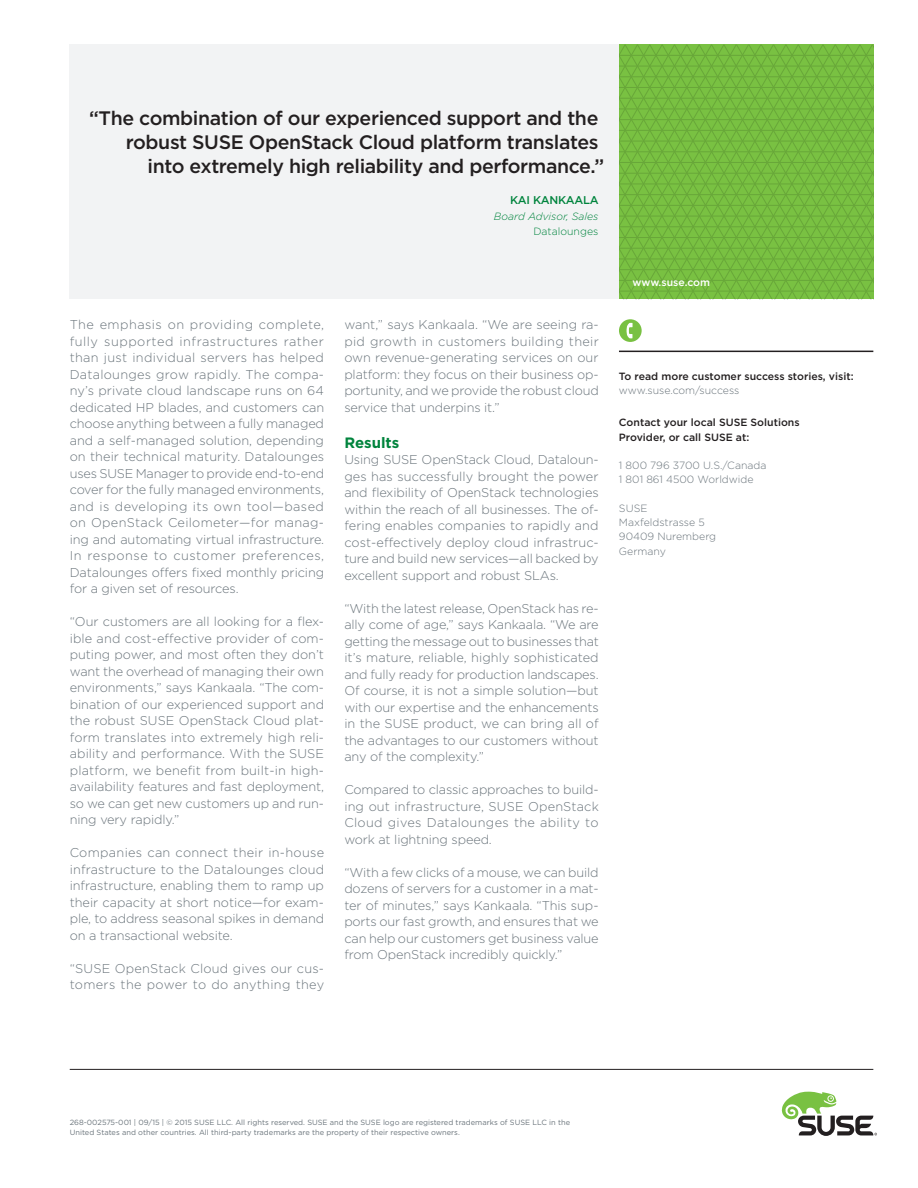
<style>
.page{position:relative;width:918px;height:1188px;background:#fff}
.page>*{position:absolute;margin:0;border:0;box-sizing:border-box;transform-origin:0 0}
.intro1_bold_13_16{font:500 19.5px/24px "Gotham";letter-spacing:-.02em;color:#231f20;text-align:right}
.subhead_10_13-green{font:700 15px "Gotham";color:#00843d}
.body1{font:300 12.75px/16.5px "Gotham";letter-spacing:-.01em;color:#6a747b;text-align:justify}
.body1-2{font:300 12.75px/16.5px "Gotham";letter-spacing:.015em;color:#6a747b}
.quote_attribution_bo{font:500 11.25px "Gotham";letter-spacing:-.02em;color:#00843d}
.caption_7_9_5{font:300 10.5px "Gotham";color:#6a747b}
.caption_7_9_5_bold{font:500 10.5px/14.2px "Gotham";color:#231f20}
.caption_7pt-italics{font:italic 300 10.5px "Gotham";color:#00843d}
.caption_7pt_bold{font:500 10.5px "Gotham";color:#fff}
.caption_7pt{font:300 10.5px "Gotham";color:#00843d}
.mousetype_legal{font:7.5px/10.5px "Gotham";color:#6a747b}
</style>
<div class="page">
<svg style="left:619px;top:45px;width:254px;height:254px;background:#75bb3f"></svg>
<hr style="left:619px;top:55px;width:254px;height:1px;background:#dcdddf">
<hr style="left:619px;top:66px;width:254px;height:1px;background:#dcdddf">
<hr style="left:619px;top:76px;width:254px;height:1px;background:#dcdddf">
<hr style="left:619px;top:87px;width:254px;height:1px;background:#dcdddf">
<hr style="left:619px;top:98px;width:254px;height:1px;background:#dcdddf">
<hr style="left:619px;top:109px;width:254px;height:1px;background:#dcdddf">
<hr style="left:619px;top:119px;width:254px;height:1px;background:#dcdddf">
<hr style="left:619px;top:130px;width:254px;height:1px;background:#dcdddf">
<hr style="left:619px;top:141px;width:254px;height:1px;background:#dcdddf">
<hr style="left:619px;top:151px;width:254px;height:1px;background:#dcdddf">
<hr style="left:619px;top:162px;width:254px;height:1px;background:#dcdddf">
<hr style="left:619px;top:184px;width:254px;height:1px;background:#dcdddf">
<hr style="left:619px;top:173px;width:254px;height:1px;background:#dcdddf">
<hr style="left:619px;top:194px;width:254px;height:1px;background:#dcdddf">
<hr style="left:619px;top:205px;width:254px;height:1px;background:#dcdddf">
<hr style="left:619px;top:216px;width:254px;height:1px;background:#dcdddf">
<hr style="left:619px;top:226px;width:254px;height:1px;background:#dcdddf">
<hr style="left:619px;top:248px;width:254px;height:1px;background:#dcdddf">
<hr style="left:619px;top:259px;width:254px;height:1px;background:#dcdddf">
<hr style="left:619px;top:269px;width:254px;height:1px;background:#dcdddf">
<hr style="left:619px;top:280px;width:254px;height:1px;background:#dcdddf">
<hr style="left:619px;top:291px;width:254px;height:1px;background:#dcdddf">
<hr style="left:619px;top:237px;width:254px;height:1px;background:#dcdddf">
<div style="left:70px;top:45px;width:549px;height:254px;background:#f2f3f4"></div>
<hr style="left:70px;top:1069px;width:803px;height:1px;background:#231f20">
<hr style="left:619px;top:351px;width:254px;height:1px;background:#231f20">
<div style="left:619px;top:319px;width:23px;height:23px;background:#79c142;border-radius:50%"></div>
<svg style="left:627px;top:323px;width:6px;height:15px"></svg>
<svg style="left:782px;top:1091px;width:95px;height:45px"></svg>
<p class="intro1_bold_13_16" style="left:89px;top:106px;width:517px">“The combination of our experienced support and the robust SUSE OpenStack Cloud platform translates<br>into extremely high reliability and performance.”</p>
<p class="quote_attribution_bo" style="left:510px;top:194px;width:90px">KAI KANKAALA</p>
<p class="caption_7pt-italics" style="left:494px;top:211px;width:106px">Board Advisor, Sales</p>
<p class="caption_7pt" style="left:533px;top:224px;width:66px">Datalounges</p>
<p class="body1" style="left:70px;top:316px;width:256px">The emphasis on providing complete, fully supported infrastructures rather than just individual servers has helped Datalounges grow rapidly. The compa&shy;ny’s private cloud landscape runs on 64 dedicated HP blades, and customers can choose anything between a fully managed and a self-managed solution, depending on their technical maturity. Datalounges uses SUSE Manager to provide end-to-end cover for the fully managed environments, and is developing its own tool—based on OpenStack Ceilometer—for manag&shy;ing and automating virtual infrastructure.<br>In response to customer preferences, Datalounges offers fixed monthly pricing for a given set of resources.</p>
<p class="body1" style="left:70px;top:613px;width:256px">“Our customers are all looking for a flex&shy;ible and cost-effective provider of com&shy;puting power, and most often they don’t want the overhead of managing their own environments,” says Kankaala. “The com&shy;bination of our experienced support and the robust SUSE OpenStack Cloud plat&shy;form translates into extremely high reli&shy;ability and performance. With the SUSE platform, we benefit from built-in high&shy;availability features and fast deployment, so we can get new customers up and run&shy;ning very rapidly.”</p>
<p class="body1" style="left:70px;top:844px;width:256px">Companies can connect their in-house infrastructure to the Datalounges cloud infrastructure, enabling them to ramp up their capacity at short notice—for exam&shy;ple, to address seasonal spikes in demand on a transactional website.</p>
<p class="body1-2" style="left:70px;top:960px;width:256px">“SUSE OpenStack Cloud gives our cus&shy;tomers the power to do anything they</p>
<p class="body1" style="left:344px;top:316px;width:256px;text-align:left">want,” says Kankaala. “We are seeing ra&shy;pid growth in customers building their own revenue-generating services on our platform: they focus on their business op&shy;portunity, and we provide the robust cloud service that underpins it.”</p>
<p class="subhead_10_13-green" style="left:344px;top:434px;width:57px">Results</p>
<p class="body1" style="left:344px;top:451px;width:256px;text-align:left">Using SUSE OpenStack Cloud, Dataloun&shy;ges has successfully brought the power and flexibility of OpenStack technologies within the reach of all businesses. The of&shy;fering enables companies to rapidly and cost-effectively deploy cloud infrastruc&shy;ture and build new services—all backed by excellent support and robust SLAs.</p>
<p class="body1" style="left:344px;top:600px;width:256px">“With the latest release, OpenStack has re&shy;ally come of age,” says Kankaala. “We are getting the message out to businesses that it’s mature, reliable, highly sophisticated and fully ready for production landscapes.<br>Of course, it is not a simple solution—but with our expertise and the enhancements in the SUSE product, we can bring all of the advantages to our customers without any of the complexity.”</p>
<p class="body1" style="left:344px;top:781px;width:256px">Compared to classic approaches to build&shy;ing out infrastructure, SUSE OpenStack Cloud gives Datalounges the ability to work at lightning speed.</p>
<p class="body1" style="left:344px;top:864px;width:256px">“With a few clicks of a mouse, we can build dozens of servers for a customer in a mat&shy;ter of minutes,” says Kankaala. “This sup&shy;ports our fast growth, and ensures that we can help our customers get business value from OpenStack incredibly quickly.”</p>
<p class="caption_7pt_bold" style="left:632px;top:276px;width:79px">www.suse.com</p>
<p class="caption_7_9_5_bold" style="left:619px;top:369px;width:236px">To read more customer success stories, visit:</p>
<p class="caption_7_9_5" style="left:619px;top:384px;width:122px">www.suse.com/success</p>
<p class="caption_7_9_5_bold" style="left:619px;top:415px;width:182px">Contact your local SUSE Solutions<br>Provider, or call SUSE at:</p>
<p class="caption_7_9_5" style="left:619px;top:459px;width:149px">1 800 796 3700 U.S./Canada</p>
<p class="caption_7_9_5" style="left:619px;top:473px;width:136px">1 801 861 4500 Worldwide</p>
<p class="caption_7_9_5" style="left:619px;top:501px;width:30px">SUSE</p>
<p class="caption_7_9_5" style="left:619px;top:516px;width:87px">Maxfeldstrasse 5</p>
<p class="caption_7_9_5" style="left:619px;top:530px;width:99px">90409 Nuremberg</p>
<p class="caption_7_9_5" style="left:619px;top:544px;width:49px">Germany</p>
<p class="mousetype_legal" style="left:70px;top:1117px;width:502px">268-002575-001 | 09/15 | © 2015 SUSE LLC. All rights reserved. SUSE and the SUSE logo are registered trademarks of SUSE LLC in the<br>United States and other countries. All third-party trademarks are the property of their respective owners.</p>
</div>
